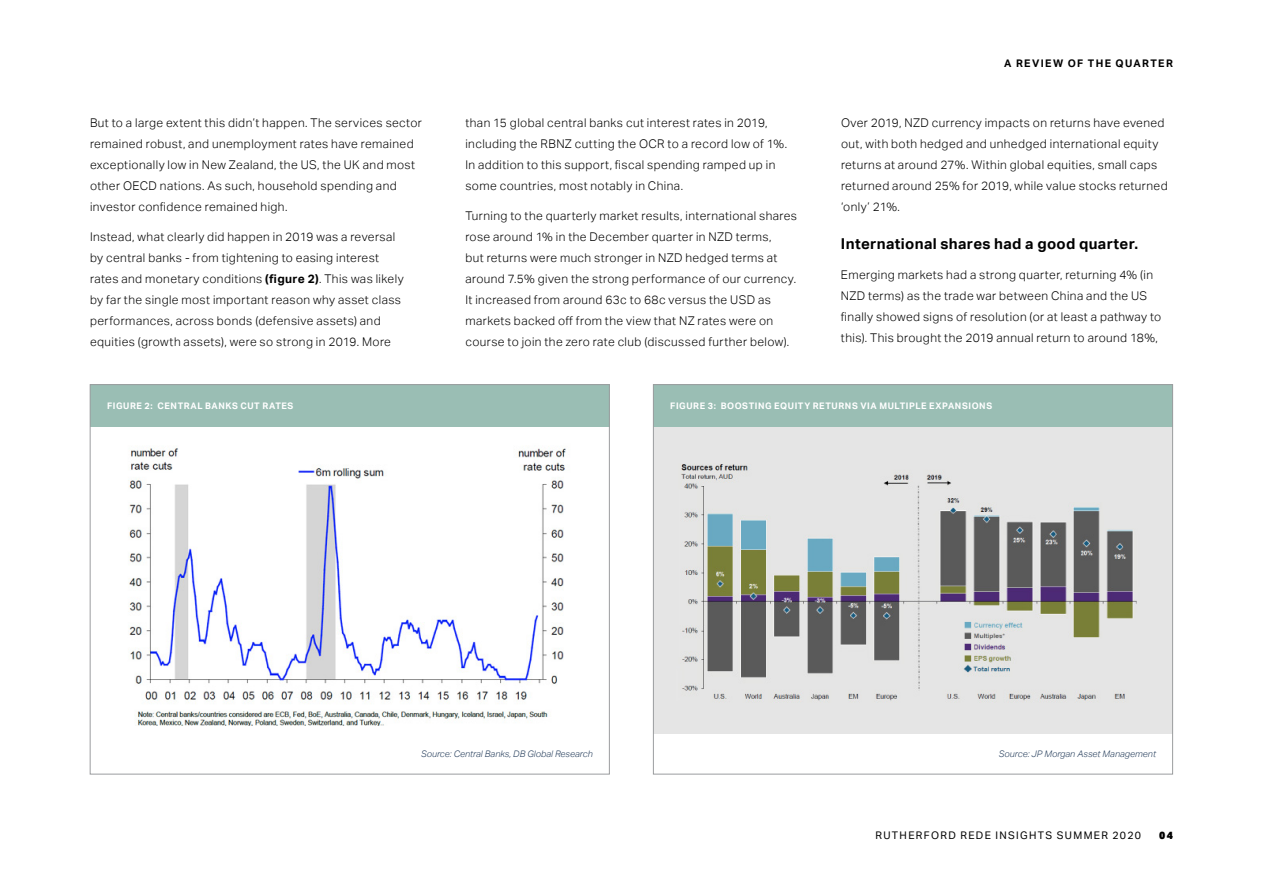
<style>
.page{position:relative;width:1263px;height:893px;background:#fff}
.page>*{position:absolute;margin:0;border:0;box-sizing:border-box;transform-origin:0 0}
.t1{font:700 15px "Aktiv Grotesk";letter-spacing:.025em;color:#000}
.t2{font:300 12px/21px "Aktiv Grotesk";letter-spacing:.035em;color:#000}
.t3{font:10.5px "Aktiv Grotesk";letter-spacing:.13em;color:#000}
.t4{font:700 10.5px "Aktiv Grotesk";letter-spacing:.13em;color:#000}
.t5{font:900 10.5px "Aktiv Grotesk";color:#000}
.t6{font:700 9px "Aktiv Grotesk";letter-spacing:.065em;color:#fff}
.t7{font:italic 300 9px "Aktiv Grotesk";letter-spacing:.005em;color:#253d5b}
.s1{font-weight:700}
</style>
<div class="page">
<div style="left:653px;top:384px;width:520px;height:350px;background:#e5e5e5"></div>
<div style="left:90px;top:384px;width:520px;height:43px;background:#9abeb4"></div>
<div style="left:653px;top:384px;width:520px;height:43px;background:#9abeb4"></div>
<img style="left:128px;top:448px;width:438px;height:278px">
<img style="left:681px;top:464px;width:456px;height:238px">
<p class="t2" style="left:90px;top:112px;width:333px">But to a large extent this didn’t happen. The services sector remained robust, and unemployment rates have remained exceptionally low in New Zealand, the US, the UK and most other OECD nations. As such, household spending and investor confidence remained high.</p>
<p class="t2" style="left:90px;top:226px;width:315px">Instead, what clearly did happen in 2019 was a reversal by central banks - from tightening to easing interest rates and monetary conditions <span class="s1">(figure 2)</span>. This was likely by far the single most important reason why asset class performances, across bonds (defensive assets) and equities (growth assets), were so strong in 2019. More</p>
<p class="t2" style="left:465px;top:112px;width:323px">than 15 global central banks cut interest rates in 2019, including the RBNZ cutting the OCR to a record low of 1%.<br>In addition to this support, fiscal spending ramped up in some countries, most notably in China.</p>
<p class="t2" style="left:465px;top:205px;width:333px">Turning to the quarterly market results, international shares rose around 1% in the December quarter in NZD terms,<br>but returns were much stronger in NZD hedged terms at around 7.5% given the strong performance of our currency.<br>It increased from around 63c to 68c versus the USD as markets backed off from the view that NZ rates were on course to join the zero rate club (discussed further below).</p>
<p class="t4" style="left:1004px;top:57px;width:170px">A REVIEW OF THE QUARTER</p>
<p class="t2" style="left:841px;top:112px;width:328px">Over 2019, NZD currency impacts on returns have evened out, with both hedged and unhedged international equity returns at around 27%. Within global equities, small caps returned around 25% for 2019, while value stocks returned ‘only’ 21%.</p>
<p class="t1" style="left:841px;top:235px;width:299px">International shares had a good quarter.</p>
<p class="t2" style="left:841px;top:264px;width:322px">Emerging markets had a strong quarter, returning 4% (in NZD terms) as the trade war between China and the US finally showed signs of resolution (or at least a pathway to this). This brought the 2019 annual return to around 18%,</p>
<p class="t6" style="left:107px;top:400px;width:188px">FIGURE 2: CENTRAL BANKS CUT RATES</p>
<p class="t6" style="left:670px;top:400px;width:323px">FIGURE 3: BOOSTING EQUITY RETURNS VIA MULTIPLE EXPANSIONS</p>
<p class="t7" style="left:421px;top:749px;width:173px">Source: Central Banks, DB Global Research</p>
<p class="t7" style="left:999px;top:749px;width:159px">Source: JP Morgan Asset Management</p>
<p class="t3" style="left:875px;top:829px;width:267px">RUTHERFORD REDE INSIGHTS SUMMER 2020</p>
<p class="t5" style="left:1159px;top:828px;width:15px">04</p>
</div>
